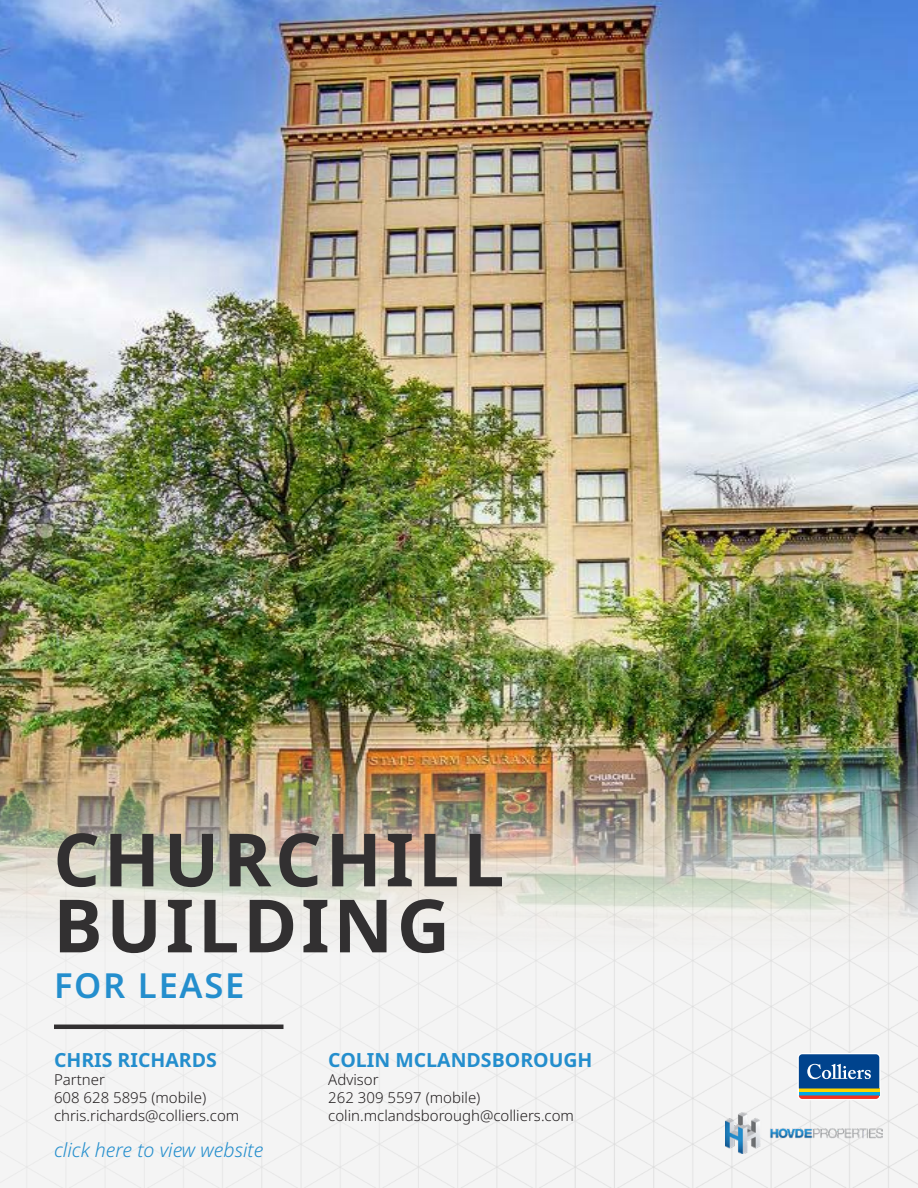
<style>
.page{position:relative;width:918px;height:1188px;background:#fff}
.page>*{position:absolute;margin:0;border:0;box-sizing:border-box;transform-origin:0 0}
.t1{font:700 73.5px "Noto Sans";letter-spacing:.05em;color:#323031}
.t2{font:600 34.5px "Noto Sans";letter-spacing:.05em;color:#248ecd}
.t3{font:700 19.5px "Noto Sans";color:#248ecd}
.t4{font:italic 300 19.5px "Noto Sans";color:#248ecd}
.t5{font:300 15px "Noto Sans";color:#231f20}
</style>
<div class="page">
<img style="left:0;top:0;width:918px;height:752px">
<img style="left:0;top:752px;width:918px;height:436px">
<img style="left:725px;top:1112px;width:157px;height:42px">
<hr style="left:54px;top:1025px;width:230px;height:4px;background:#323031">
<svg style="left:798px;top:1053px;width:83px;height:47px"></svg>
<hr style="left:799px;top:1092px;width:80px;height:3px;background:#00a8e4">
<hr style="left:799px;top:1089px;width:80px;height:3px;background:#ffd700">
<svg style="left:799px;top:1095px;width:80px;height:4px"></svg>
<svg style="left:799px;top:1054px;width:80px;height:35px;background:#205a98"></svg>
<p class="t1" style="left:53px;top:808px;width:453px">CHURCHILL</p>
<p class="t1" style="left:53px;top:874px;width:398px">BUILDING</p>
<p class="t2" style="left:54px;top:961px;width:192px">FOR LEASE</p>
<p class="t3" style="left:54px;top:1046px;width:164px">CHRIS RICHARDS</p>
<p class="t5" style="left:54px;top:1069px;width:53px">Partner</p>
<p class="t5" style="left:54px;top:1087px;width:154px">608 628 5895 (mobile)</p>
<p class="t5" style="left:54px;top:1105px;width:187px">chris.richards@colliers.com</p>
<p class="t4" style="left:54px;top:1136px;width:211px">click here to view website</p>
<p class="t3" style="left:328px;top:1046px;width:266px">COLIN MCLANDSBOROUGH</p>
<p class="t5" style="left:328px;top:1069px;width:52px">Advisor</p>
<p class="t5" style="left:328px;top:1087px;width:154px">262 309 5597 (mobile)</p>
<p class="t5" style="left:328px;top:1105px;width:247px">colin.mclandsborough@colliers.com</p>
</div>
